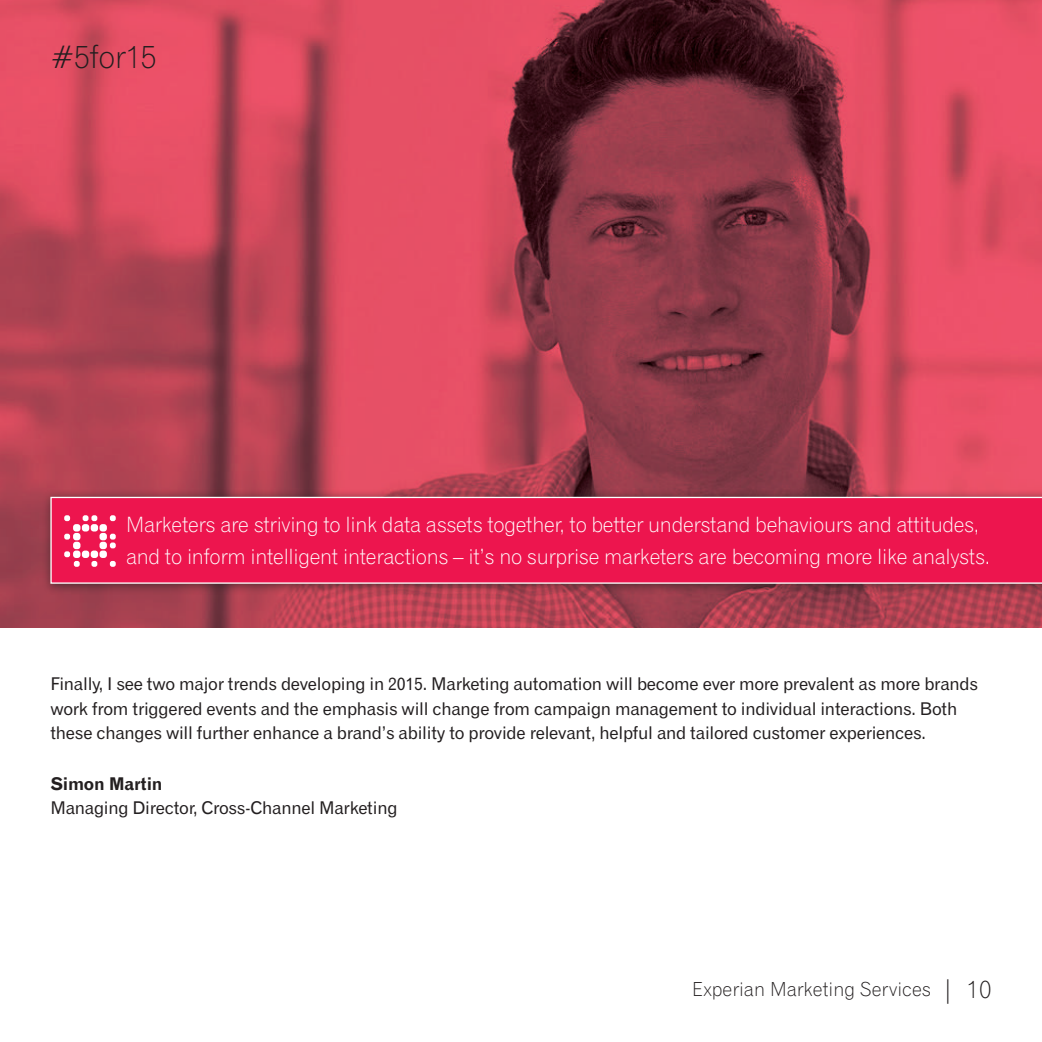
<style>
.page{position:relative;width:1042px;height:1042px;background:#fff}
.page>*{position:absolute;margin:0;border:0;box-sizing:border-box;transform-origin:0 0}
.Pull_quote_-_HN_Blac{font:31.5px "Gothic 720 BT Light B";letter-spacing:-.015em;color:#221e1f}
.Box_Call-out_Type{font:21px/31.5px "Gothic 720 BT Light B";letter-spacing:-.015em;color:#fff}
.t1{font:19.25px "Gothic 720 BT Light B";color:#221e1f}
.Body_Copy{font:17.5px/24.5px "Gothic 720 BT Roman B";letter-spacing:-.015em;color:#231f20}
.s1{font-family:"Gothic 720 BT Bold B"}
.s2{font-size:24.5px}
</style>
<div class="page">
<img style="left:0;top:0;width:1042px;height:627px">
<div style="left:42px;top:489px;width:1000px;height:106px;background:#231f20;opacity:.6"></div>
<div style="left:50px;top:497px;width:992px;height:87px;background:#ed154e"></div>
<div style="left:73px;top:524px;width:7px;height:7px;background:#fff;border-radius:3px"></div>
<div style="left:82px;top:524px;width:7px;height:7px;background:#fff;border-radius:3px"></div>
<div style="left:91px;top:524px;width:7px;height:7px;background:#fff;border-radius:3px"></div>
<div style="left:99px;top:524px;width:8px;height:7px;background:#fff;border-radius:3px"></div>
<div style="left:73px;top:533px;width:7px;height:7px;background:#fff;border-radius:3px"></div>
<div style="left:99px;top:533px;width:8px;height:7px;background:#fff;border-radius:3px"></div>
<div style="left:73px;top:542px;width:7px;height:7px;background:#fff;border-radius:3px"></div>
<div style="left:99px;top:542px;width:8px;height:7px;background:#fff;border-radius:3px"></div>
<div style="left:82px;top:550px;width:7px;height:8px;background:#fff;border-radius:3px"></div>
<div style="left:91px;top:550px;width:7px;height:8px;background:#fff;border-radius:3px"></div>
<div style="left:99px;top:550px;width:8px;height:8px;background:#fff;border-radius:3px"></div>
<svg style="left:110px;top:515px;width:6px;height:6px"></svg>
<svg style="left:83px;top:515px;width:14px;height:6px"></svg>
<svg style="left:64px;top:515px;width:6px;height:6px"></svg>
<svg style="left:64px;top:534px;width:6px;height:5px"></svg>
<svg style="left:110px;top:534px;width:6px;height:14px"></svg>
<svg style="left:110px;top:561px;width:6px;height:6px"></svg>
<svg style="left:91px;top:561px;width:6px;height:6px"></svg>
<svg style="left:64px;top:551px;width:16px;height:16px"></svg>
<p class="Pull_quote_-_HN_Blac" style="left:50px;top:37px;width:108px">#5for15</p>
<p class="Box_Call-out_Type" style="left:126px;top:509px;width:865px">Marketers are striving to link data assets together, to better understand behaviours and attitudes, and to inform intelligent interactions – it’s no surprise marketers are becoming more like analysts.</p>
<p class="Body_Copy" style="left:50px;top:671px;width:929px">Finally, I see two major trends developing in 2015. Marketing automation will become ever more prevalent as more brands work from triggered events and the emphasis will change from campaign management to individual interactions. Both these changes will further enhance a brand’s ability to provide relevant, helpful and tailored customer experiences.</p>
<p class="Body_Copy" style="left:50px;top:771px;width:349px"><span class="s1">Simon Martin<br></span>Managing Director, Cross-Channel Marketing</p>
<p class="t1" style="left:692px;top:977px;width:301px">Experian Marketing Services <span class="s2">| 10</span></p>
</div>
